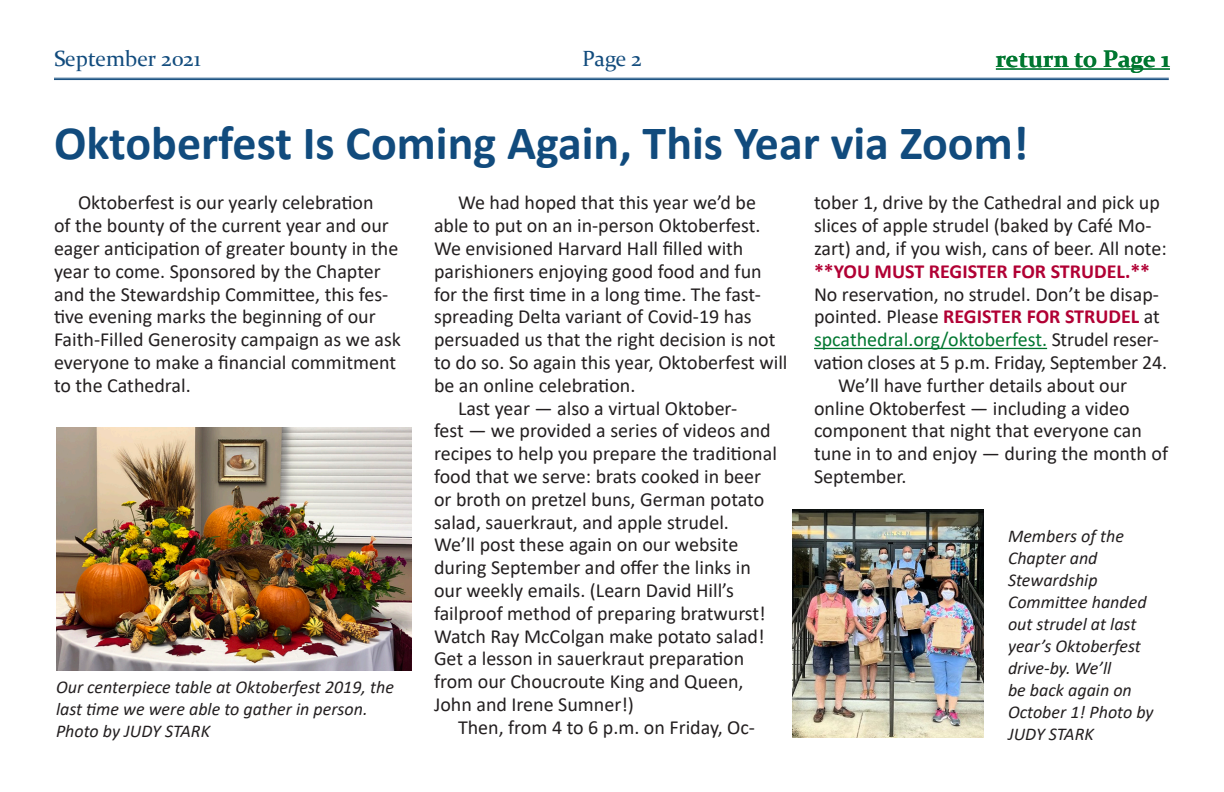
<style>
.page{position:relative;width:1224px;height:792px;background:#fff}
.page>*{position:absolute;margin:0;border:0;box-sizing:border-box;transform-origin:0 0}
.Main_Header{font:700 48px "Calibri";color:#114b7d}
.t1{font:700 24px "Constantia";color:#007730}
.t2{font:22px "Constantia";color:#114b7d}
.BTI_-_1_column{font:20px/22.8px "Calibri";color:#231f20}
.Captions{font:italic 18px/22px "Calibri";color:#231f20}
.s1{font-weight:700;color:#b10034}
.s2{color:#007730}
</style>
<div class="page">
<hr style="left:54px;top:78px;width:1115px;height:1px;background:#114b7d">
<hr style="left:54px;top:79px;width:1115px;height:1px;background:#114b7d">
<hr style="left:996px;top:68px;width:174px;height:2px;background:#007730">
<hr style="left:814px;top:348px;width:233px;height:1px;background:#007730">
<img style="left:56px;top:427px;width:356px;height:244px">
<img style="left:792px;top:509px;width:192px;height:229px">
<p class="t2" style="left:54px;top:43px;width:148px">September 2021</p>
<p class="t2" style="left:582px;top:43px;width:61px">Page 2</p>
<p class="t1" style="left:996px;top:43px;width:176px">return to Page 1</p>
<p class="Main_Header" style="left:54px;top:109px;width:976px">Oktoberfest Is Coming Again, This Year via Zoom!</p>
<p class="BTI_-_1_column" style="left:54px;top:191px;width:348px;text-indent:24px">Oktoberfest is our yearly celebration<br>of the bounty of the current year and our eager anticipation of greater bounty in the year to come. Sponsored by the Chapter and the Stewardship Committee, this fes&shy;tive evening marks the beginning of our Faith-Filled Generosity campaign as we ask everyone to make a financial commitment to the Cathedral.</p>
<p class="BTI_-_1_column" style="left:434px;top:191px;width:355px;text-indent:24px">We had hoped that this year we’d be able to put on an in-person Oktoberfest.<br>We envisioned Harvard Hall filled with parishioners enjoying good food and fun for the first time in a long time. The fast&shy;spreading Delta variant of Covid-19 has persuaded us that the right decision is not to do so. So again this year, Oktoberfest will be an online celebration.</p>
<p class="BTI_-_1_column" style="left:434px;top:396px;width:344px;text-indent:24px">Last year — also a virtual Oktober-<br>fest — we provided a series of videos and recipes to help you prepare the traditional food that we serve: brats cooked in beer or broth on pretzel buns, German potato salad, sauerkraut, and apple strudel.<br>We’ll post these again on our website during September and offer the links in our weekly emails. (Learn David Hill’s failproof method of preparing bratwurst!<br>Watch Ray McColgan make potato salad!<br>Get a lesson in sauerkraut preparation from our Choucroute King and Queen, John and Irene Sumner!)</p>
<p class="BTI_-_1_column" style="left:458px;top:715px;width:299px">Then, from 4 to 6 p.m. on Friday, Oc-</p>
<p class="BTI_-_1_column" style="left:814px;top:191px;width:355px">tober 1, drive by the Cathedral and pick up slices of apple strudel (baked by Café Mo&shy;zart) and, if you wish, cans of beer. All note: <span class="s1">**YOU MUST REGISTER FOR STRUDEL.** </span>No reservation, no strudel. Don’t be disap&shy;pointed. Please <span class="s1">REGISTER FOR STRUDEL</span> at <span class="s2">spcathedral.org/oktoberfest.</span> Strudel reser&shy;vation closes at 5 p.m. Friday, September 24.</p>
<p class="BTI_-_1_column" style="left:814px;top:373px;width:356px;text-indent:24px">We’ll have further details about our online Oktoberfest — including a video component that night that everyone can tune in to and enjoy — during the month of September.</p>
<p class="Captions" style="left:1008px;top:524px;width:147px">Members of the<br>Chapter and<br>Stewardship<br>Committee handed out strudel at last year’s Oktoberfest drive-by. We’ll<br>be back again on<br>October 1! Photo by<br>JUDY STARK</p>
<p class="Captions" style="left:56px;top:675px;width:339px">Our centerpiece table at Oktoberfest 2019, the last time we were able to gather in person.<br>Photo by JUDY STARK</p>
</div>
